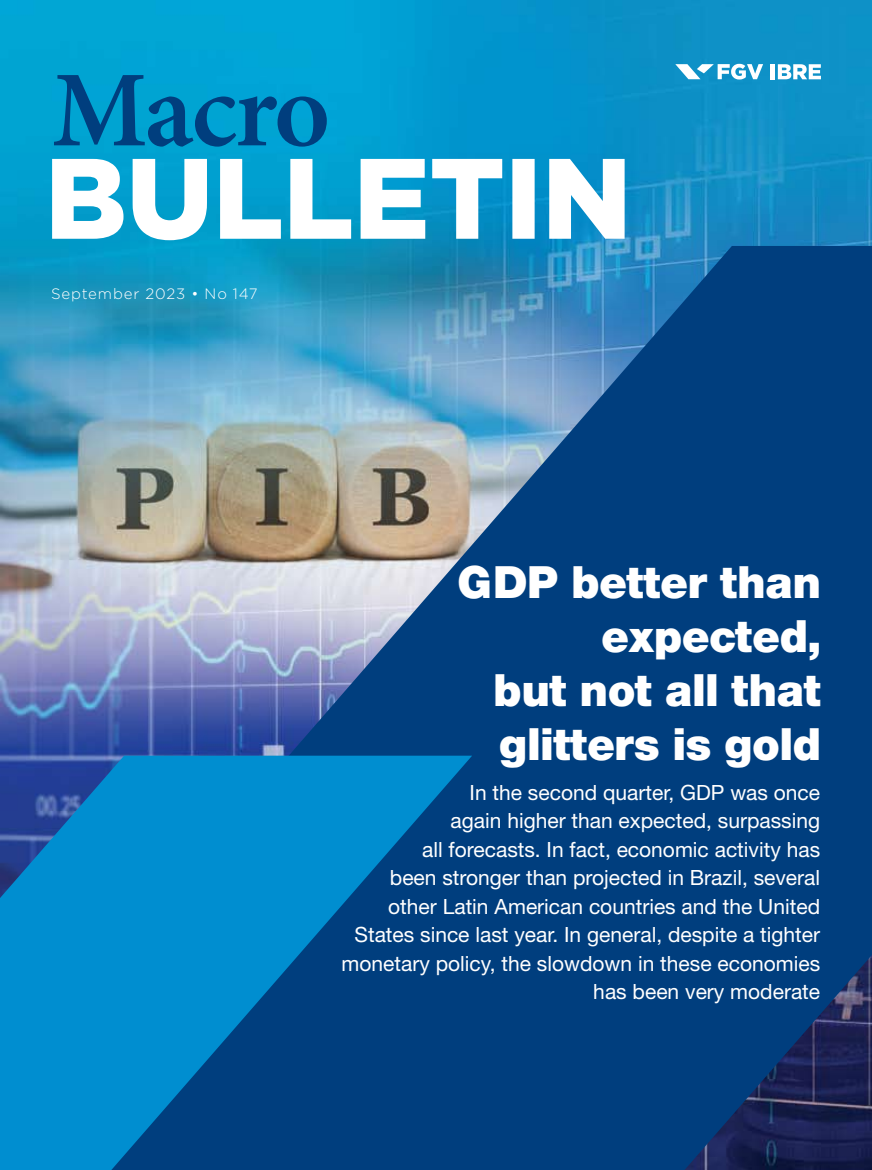
<style>
.page{position:relative;width:872px;height:1170px;background:#fff}
.page>*{position:absolute;margin:0;border:0;box-sizing:border-box;transform-origin:0 0}
.t1{font:900 45px/54px "Neue Helvetica BQ";color:#fff;text-align:right}
.t2{font:21px/28.5px "Helvetica Neue LT Pro";color:#fff;text-align:right}
.t3{font:300 15px "Gotham";letter-spacing:.055em;color:#fff}
</style>
<div class="page">
<img style="left:0;top:0;width:872px;height:246px">
<img style="left:0;top:246px;width:872px;height:923px">
<svg style="left:0;top:755px;width:472px;height:414px;background:#026cae"></svg>
<hr style="left:771px;top:64px;width:4px;height:15px;background:#fff">
<svg style="left:778px;top:64px;width:43px;height:15px"></svg>
<svg style="left:675px;top:64px;width:88px;height:15px"></svg>
<svg style="left:54px;top:75px;width:273px;height:72px;background:#0081b7"></svg>
<svg style="left:52px;top:159px;width:572px;height:81px"></svg>
<p class="t3" style="left:51px;top:285px;width:208px">September 2023 • No 147</p>
<h1 class="t1" style="left:458px;top:554px;width:364px">GDP better than expected,<br>but not all that glitters is gold</h1>
<p class="t2" style="left:341px;top:777px;width:480px">In the second quarter, GDP was once<br>again higher than expected, surpassing<br>all forecasts. In fact, economic activity has<br>been stronger than projected in Brazil, several other Latin American countries and the United States since last year. In general, despite a tighter monetary policy, the slowdown in these economies has been very moderate</p>
</div>
